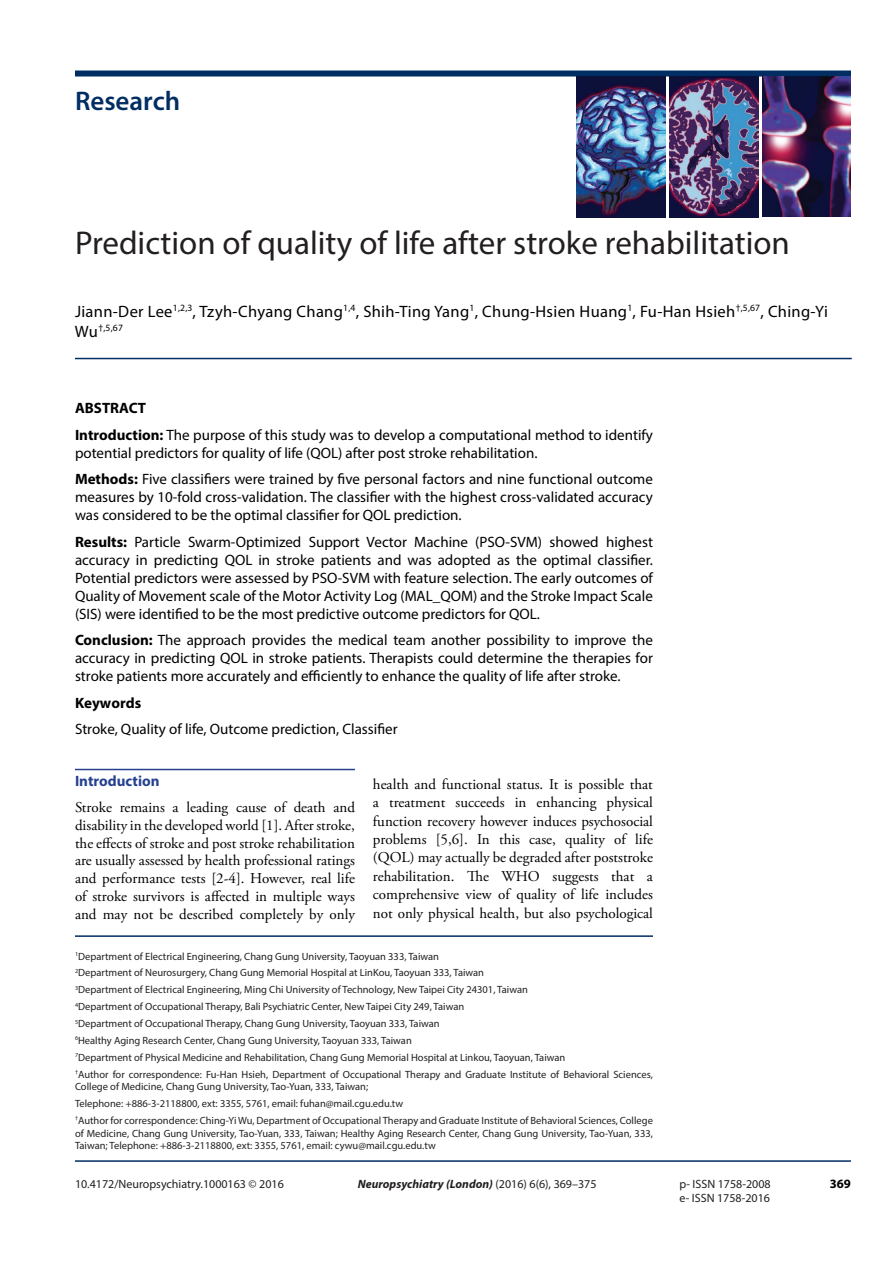
<style>
.page{position:relative;width:893px;height:1263px;background:#fff}
.page>*{position:absolute;margin:0;border:0;box-sizing:border-box;transform-origin:0 0}
.t1{font:33px "Myriad Pro";color:#231f20}
.t2{font:600 27px "Myriad Pro";color:#002d62}
.t3{font:16.5px "Myriad Pro";letter-spacing:.02em;color:#000}
.t4{font:15px/18px "Myriad Pro";color:#000}
.t5{font:15px/18.5px "Adobe Garamond Pro";color:#000;text-align:justify}
.t6{font:700 15px "Myriad Pro";color:#25408f}
.t7{font:700 15px "Myriad Pro";color:#000}
.t8{font:700 12.75px "Myriad Pro";color:#000}
.t9{font:12px/14.4px "Myriad Pro";color:#231f20}
.t10{font:italic 700 12px "Myriad Pro";color:#231f20}
.t11{font:10.5px/16.8px "Myriad Pro";color:#231f20}
.t12{font:9.6px "Myriad Pro";color:#000}
.s1{font-size:16.5px}
.s2{font-weight:700}
.s3{font-weight:400;font-style:normal}
</style>
<div class="page">
<div style="left:75px;top:71px;width:776px;height:6px;background:#002d62"></div>
<img style="left:576px;top:77px;width:89px;height:141px">
<img style="left:669px;top:77px;width:89px;height:140px">
<img style="left:763px;top:77px;width:88px;height:140px">
<hr style="left:75px;top:1160px;width:776px;height:2px;background:#002d62">
<hr style="left:75px;top:935px;width:578px;height:2px;background:#002d62">
<hr style="left:75px;top:358px;width:777px;height:1px;background:#002d62">
<hr style="left:75px;top:769px;width:280px;height:1px;background:#25408f">
<h2 class="t2" style="left:75px;top:84px;width:107px">Research</h2>
<h1 class="t1" style="left:75px;top:223px;width:716px">Prediction of quality of life after stroke rehabilitation</h1>
<h3 class="t3" style="left:75px;top:301px;width:755px">Jiann-Der Lee<sup>1,2,3</sup>, Tzyh-Chyang Chang<sup>1,4</sup>, Shih-Ting Yang<sup>1</sup>, Chung-Hsien Huang<sup>1</sup>, Fu-Han Hsieh<sup>†,5,67</sup>, Ching-Yi</h3>
<p class="t12" style="left:75px;top:322px;width:49px"><span class="s1">Wu</span>†,5,67</p>
<h3 class="t4" style="left:75px;top:394px;width:579px;line-height:26.5px"><span class="s2">ABSTRACT<br>Introduction:</span> The purpose of this study was to develop a computational method to identify</h3>
<h3 class="t4" style="left:75px;top:439px;width:579px;line-height:26.5px">potential predictors for quality of life (QOL) after post stroke rehabilitation.<br><span class="s2">Methods:</span> Five classifiers were trained by five personal factors and nine functional outcome</h3>
<h3 class="t4" style="left:75px;top:488px;width:579px">measures by 10-fold cross-validation. The classifier with the highest cross-validated accuracy was considered to be the optimal classifier for QOL prediction.</h3>
<p class="t4" style="left:75px;top:532px;width:579px;text-align:justify"><span class="s2">Results:</span> Particle Swarm-Optimized Support Vector Machine (PSO-SVM) showed highest accuracy in predicting QOL in stroke patients and was adopted as the optimal classifier.<br>Potential predictors were assessed by PSO-SVM with feature selection. The early outcomes of Quality of Movement scale of the Motor Activity Log (MAL_QOM) and the Stroke Impact Scale (SIS) were identified to be the most predictive outcome predictors for QOL.</p>
<p class="t4" style="left:75px;top:631px;width:579px;text-align:justify"><span class="s2">Conclusion:</span> The approach provides the medical team another possibility to improve the accuracy in predicting QOL in stroke patients. Therapists could determine the therapies for stroke patients more accurately and efficiently to enhance the quality of life after stroke.</p>
<h3 class="t7" style="left:75px;top:693px;width:68px">Keywords</h3>
<h3 class="t4" style="left:75px;top:720px;width:324px">Stroke, Quality of life, Outcome prediction, Classifier</h3>
<h3 class="t6" style="left:75px;top:771px;width:86px">Introduction</h3>
<p class="t5" style="left:75px;top:799px;width:281px;line-height:17.7px">Stroke remains a leading cause of death and disability in the developed world [1]. After stroke, the effects of stroke and post stroke rehabilitation are usually assessed by health professional ratings and performance tests [2-4]. However, real life of stroke survivors is affected in multiple ways and may not be described completely by only</p>
<p class="t5" style="left:373px;top:775px;width:281px">health and functional status. It is possible that a treatment succeeds in enhancing physical function recovery however induces psychosocial problems [5,6]. In this case, quality of life (QOL) may actually be degraded after poststroke rehabilitation. The WHO suggests that a comprehensive view of quality of life includes not only physical health, but also psychological</p>
<p class="t11" style="left:75px;top:947px;width:579px"><sup>1</sup>Department of Electrical Engineering, Chang Gung University, Taoyuan 333, Taiwan<br><sup>2</sup>Department of Neurosurgery, Chang Gung Memorial Hospital at LinKou, Taoyuan 333, Taiwan<br><sup>3</sup>Department of Electrical Engineering, Ming Chi University of Technology, New Taipei City 24301, Taiwan<br><sup>4</sup>Department of Occupational Therapy, Bali Psychiatric Center, New Taipei City 249, Taiwan<br><sup>5</sup>Department of Occupational Therapy, Chang Gung University, Taoyuan 333, Taiwan<br><sup>6</sup>Healthy Aging Research Center, Chang Gung University, Taoyuan 333, Taiwan<br><sup>7</sup>Department of Physical Medicine and Rehabilitation, Chang Gung Memorial Hospital at Linkou, Taoyuan, Taiwan<br><sup>†</sup>Author for correspondence: Fu-Han Hsieh, Department of Occupational Therapy and Graduate Institute of Behavioral Sciences,</p>
<p class="t11" style="left:75px;top:1078px;width:579px">College of Medicine, Chang Gung University, Tao-Yuan, 333, Taiwan;<br>Telephone: +886-3-2118800, ext: 3355, 5761, email: fuhan@mail.cgu.edu.tw<br><sup>†</sup>Author for correspondence: Ching-Yi Wu, Department of Occupational Therapy and Graduate Institute of Behavioral Sciences, College</p>
<p class="t11" style="left:75px;top:1126px;width:579px;line-height:12.6px">of Medicine, Chang Gung University, Tao-Yuan, 333, Taiwan; Healthy Aging Research Center, Chang Gung University, Tao-Yuan, 333,<br>Taiwan; Telephone: +886-3-2118800, ext: 3355, 5761, email: cywu@mail.cgu.edu.tw</p>
<p class="t9" style="left:75px;top:1176px;width:210px">10.4172/Neuropsychiatry.1000163 © 2016</p>
<p class="t9" style="left:679px;top:1176px;width:93px">p- ISSN 1758-2008 e- ISSN 1758-2016</p>
<p class="t10" style="left:358px;top:1176px;width:240px">Neuropsychiatry (London) <span class="s3">(2016) 6(6), 369–375</span></p>
<p class="t8" style="left:830px;top:1176px;width:23px">369</p>
</div>
